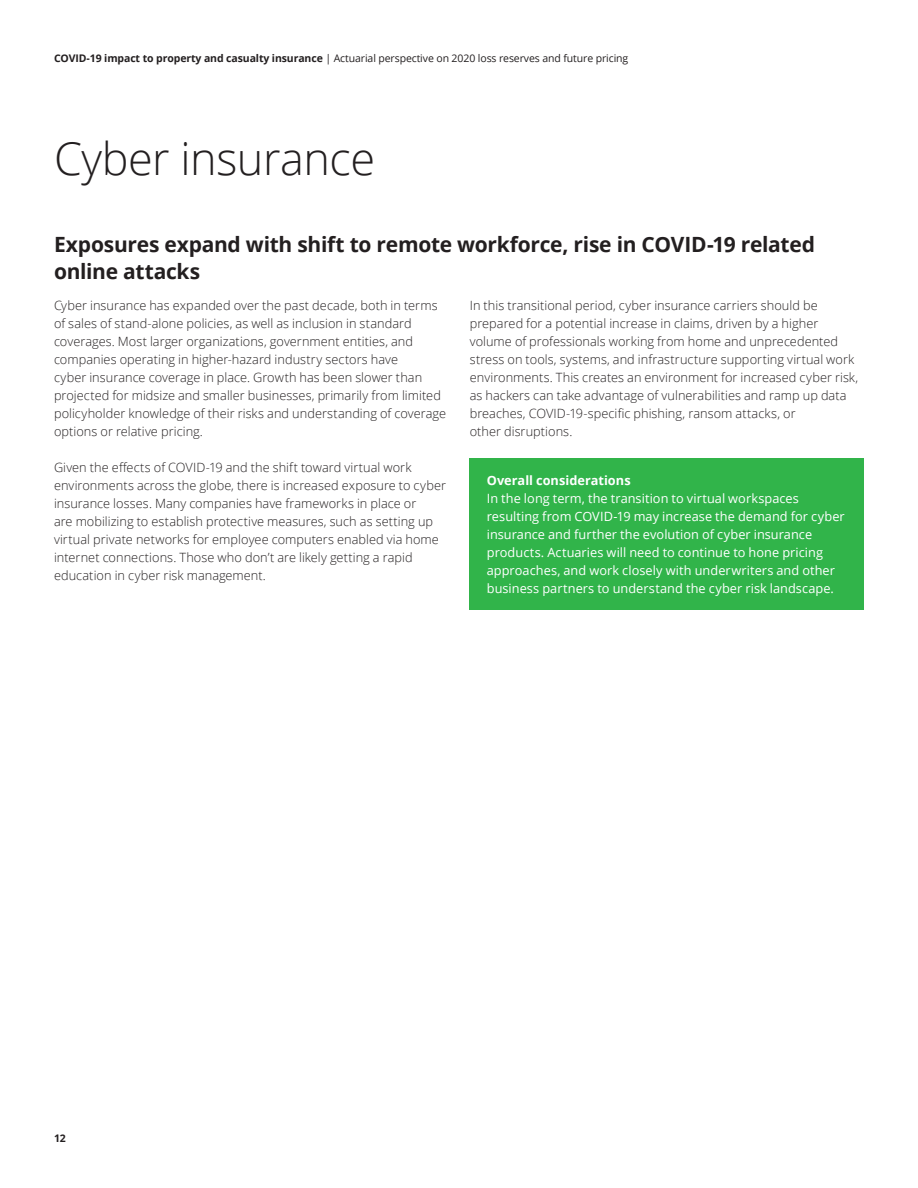
<style>
.page{position:relative;width:918px;height:1188px;background:#fff}
.page>*{position:absolute;margin:0;border:0;box-sizing:border-box;transform-origin:0 0}
.Story_heading_light{font:300 45px "Open Sans";letter-spacing:-.01em;color:#231f20}
.Introduction__14_18p{font:700 21px/27px "Open Sans";letter-spacing:-.015em;color:#231f20}
.Body_copy__8_5_12pt{font:300 12.75px/18px "Open Sans";letter-spacing:.005em;color:#231f20}
.Body_copy__8_5_12pt-2{font:12.75px/18px "Open Sans";letter-spacing:.005em;color:#fff}
.Body_copy__8_5_12pt-3{font:700 12.75px "Open Sans";color:#fff}
.t1{font:10.5px "Open Sans";letter-spacing:-.01em;color:#231f20}
.t2{font:700 10.5px "Open Sans";color:#231f20}
.s1{font-weight:700}
</style>
<div class="page">
<div style="left:470px;top:458px;width:394px;height:152px;background:#31b44a"></div>
<p class="t1" style="left:54px;top:51px;width:576px"><span class="s1">COVID-19 impact to property and casualty insurance</span> | Actuarial perspective on 2020 loss reserves and future pricing</p>
<p class="Story_heading_light" style="left:54px;top:128px;width:323px">Cyber insurance</p>
<p class="Introduction__14_18p" style="left:54px;top:231px;width:763px">Exposures expand with shift to remote workforce, rise in COVID-19 related online attacks</p>
<p class="Body_copy__8_5_12pt" style="left:54px;top:297px;width:394px">Cyber insurance has expanded over the past decade, both in terms of sales of stand-alone policies, as well as inclusion in standard coverages. Most larger organizations, government entities, and companies operating in higher-hazard industry sectors have<br>cyber insurance coverage in place. Growth has been slower than projected for midsize and smaller businesses, primarily from limited policyholder knowledge of their risks and understanding of coverage options or relative pricing.</p>
<p class="Body_copy__8_5_12pt" style="left:54px;top:459px;width:393px">Given the effects of COVID-19 and the shift toward virtual work environments across the globe, there is increased exposure to cyber insurance losses. Many companies have frameworks in place or<br>are mobilizing to establish protective measures, such as setting up virtual private networks for employee computers enabled via home internet connections. Those who don’t are likely getting a rapid education in cyber risk management.</p>
<p class="Body_copy__8_5_12pt" style="left:470px;top:297px;width:390px">In this transitional period, cyber insurance carriers should be prepared for a potential increase in claims, driven by a higher volume of professionals working from home and unprecedented stress on tools, systems, and infrastructure supporting virtual work environments. This creates an environment for increased cyber risk, as hackers can take advantage of vulnerabilities and ramp up data breaches, COVID-19-specific phishing, ransom attacks, or<br>other disruptions.</p>
<p class="Body_copy__8_5_12pt-3" style="left:487px;top:471px;width:145px">Overall considerations</p>
<p class="Body_copy__8_5_12pt-2" style="left:487px;top:489px;width:359px">In the long term, the transition to virtual workspaces resulting from COVID-19 may increase the demand for cyber insurance and further the evolution of cyber insurance products. Actuaries will need to continue to hone pricing approaches, and work closely with underwriters and other business partners to understand the cyber risk landscape.</p>
<p class="t2" style="left:54px;top:1131px;width:13px">12</p>
</div>
